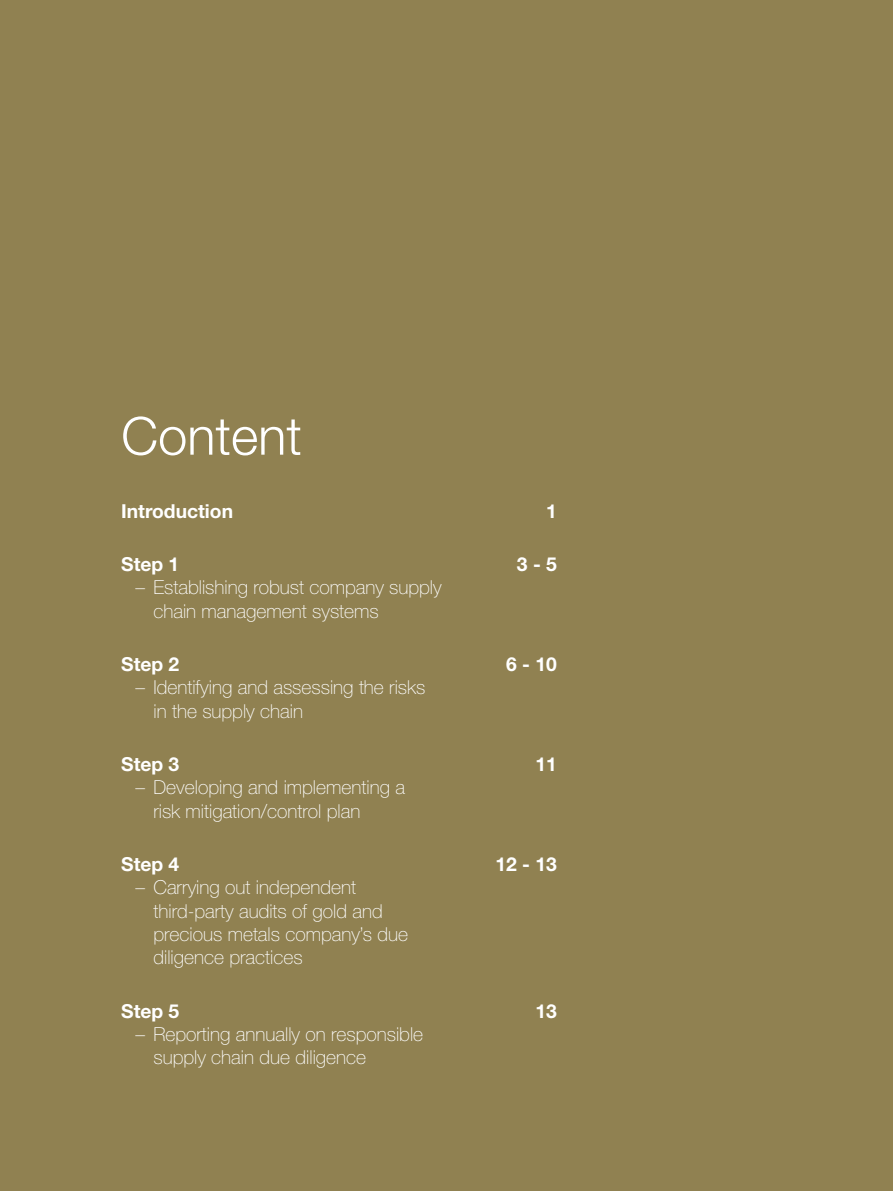
<style>
.page{position:relative;width:893px;height:1191px;background:#908151}
.page>*{position:absolute;margin:0;border:0;box-sizing:border-box;transform-origin:0 0}
.t1{font:300 52.5px "Helvetica Neue";color:#fff}
.t2{font:100 19.25px/23.1px "Helvetica Neue";color:#fff}
.t3{font:700 19.25px "Helvetica Neue";color:#fff}
</style>
<div class="page">
<p class="t1" style="left:121px;top:404px;width:182px">Content</p>
<p class="t3" style="left:121px;top:499px;width:113px">Introduction</p>
<p class="t3" style="left:546px;top:499px;width:12px">1</p>
<p class="t3" style="left:121px;top:552px;width:60px">Step 1</p>
<p class="t3" style="left:517px;top:552px;width:41px">3 - 5</p>
<p class="t2" style="left:153px;top:576px;width:290px;text-indent:-18px">– Establishing robust company supply chain management systems</p>
<p class="t3" style="left:121px;top:652px;width:60px">Step 2</p>
<p class="t3" style="left:506px;top:652px;width:52px">6 - 10</p>
<p class="t2" style="left:153px;top:676px;width:273px;text-indent:-18px">– Identifying and assessing the risks in the supply chain</p>
<p class="t3" style="left:121px;top:752px;width:60px">Step 3</p>
<p class="t3" style="left:535px;top:752px;width:23px">11</p>
<p class="t2" style="left:153px;top:776px;width:253px;text-indent:-18px">– Developing and implementing a risk mitigation/control plan</p>
<p class="t3" style="left:121px;top:852px;width:60px">Step 4</p>
<p class="t3" style="left:495px;top:852px;width:63px">12 - 13</p>
<p class="t2" style="left:153px;top:876px;width:256px;text-indent:-18px">– Carrying out independent third-party audits of gold and precious metals company’s due diligence practices</p>
<p class="t3" style="left:121px;top:998px;width:60px">Step 5</p>
<p class="t3" style="left:535px;top:998px;width:23px">13</p>
<p class="t2" style="left:153px;top:1022px;width:271px;text-indent:-18px">– Reporting annually on responsible supply chain due diligence</p>
</div>
